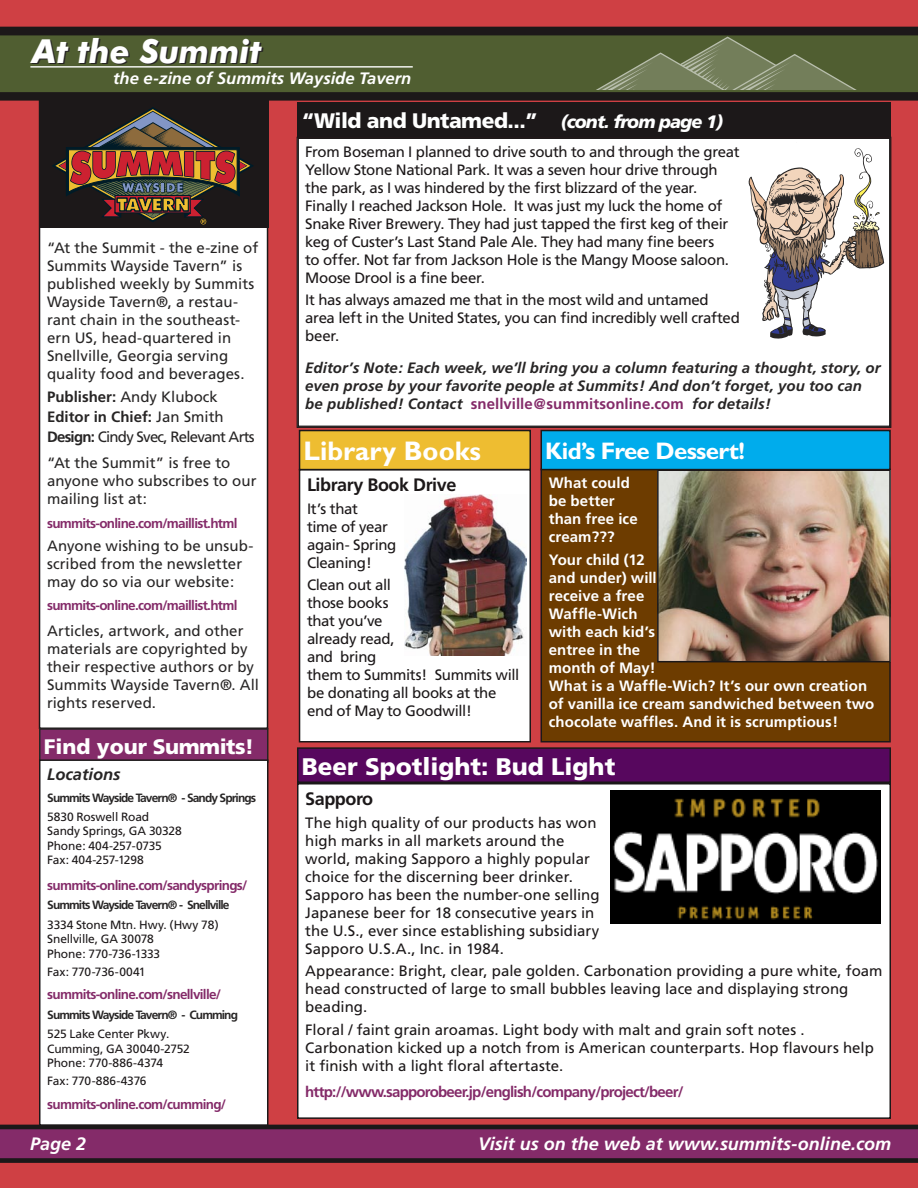
<style>
.page{position:relative;width:918px;height:1188px;background:#cf4044}
.page>*{position:absolute;margin:0;border:0;box-sizing:border-box;transform-origin:0 0}
.t1{font:italic 700 33.15px "Futura BT";color:#fff}
.News_Box_Titles{font:700 27px "Gill Sans";color:#fff}
.News_Box_Titles-2{font:900 24px "Frutiger";color:#fff}
.News_Box_Titles-3{font:700 24px "Gill Sans";letter-spacing:-.025em;color:#fff}
.News_Box_Titles-4{font:900 21px "Frutiger";letter-spacing:-.025em;color:#fff}
.Headers_in_Big_Stories{font:900 21px "Frutiger";letter-spacing:-.01em;color:#fff}
.Footer_Type{font:italic 700 18px "Frutiger";color:#fff}
.Heads_in_Shorts{font:700 18px "Frutiger";letter-spacing:-.025em;color:#1c1819}
.News_Box_Titles-5{font:italic 900 18px "Frutiger";letter-spacing:-.05em;color:#fff}
.t2{font:italic 700 16.5px "Frutiger";color:#fff}
.Passport_List{font:italic 700 16.5px "Frutiger";color:#272525}
.Feature{font:15px/18px "Frutiger";letter-spacing:-.01em;color:#1c1819}
.Body_copy{font:15px/18px "Frutiger";letter-spacing:.005em;color:#272525}
.Feature-2{font:700 15px/18px "Frutiger";letter-spacing:.005em;color:#fff}
.Feature-3{font:italic 700 15px/18px "Frutiger";letter-spacing:.005em;color:#272525}
.urls{font:700 15px "Frutiger";letter-spacing:-.05em;color:#842b69}
.Name_List_-_Masthead{font:15px "Frutiger";letter-spacing:-.05em;color:#272525}
.Name_List_-_Masthead-2{font:700 15px "Frutiger";color:#272525}
.Name_List_-_Masthead-3{font:15px "Frutiger";color:#272525}
.urls-2{font:700 13.5px "Frutiger";letter-spacing:-.05em;color:#842b69}
.Feature-4{font:12px/14.4px "Frutiger";letter-spacing:-.01em;color:#1c1819}
.t3{font:700 12px "Frutiger";letter-spacing:-.075em;color:#272525}
.s1{font-style:normal;color:#842b69}
.s2{font-weight:700}
.s3{font-weight:400}
</style>
<div class="page">
<svg style="left:0;top:1125px;width:918px;height:38px"></svg>
<div style="left:40px;top:100px;width:228px;height:628px;background:#fff"></div>
<div style="left:39px;top:99px;width:229px;height:630px;border:2px solid #1c1819"></div>
<div style="left:40px;top:729px;width:228px;height:33px;background:#842b69"></div>
<div style="left:39px;top:728px;width:229px;height:35px;border:2px solid #272525"></div>
<div style="left:40px;top:760px;width:228px;height:365px;background:#fff"></div>
<div style="left:39px;top:759px;width:229px;height:367px;border:2px solid #1c1819"></div>
<div style="left:0;top:27px;width:918px;height:74px;background:#1c1819"></div>
<svg style="left:0;top:34px;width:918px;height:60px"></svg>
<div style="left:39px;top:100px;width:229px;height:128px;background:#1c1819"></div>
<svg style="left:52px;top:107px;width:202px;height:117px"></svg>
<hr style="left:30px;top:66px;width:383px;height:2px;background:#fff">
<svg style="left:567px;top:36px;width:324px;height:54px"></svg>
<div style="left:298px;top:103px;width:592px;height:34px;background:#1c1819"></div>
<div style="left:297px;top:102px;width:594px;height:36px;border:2px solid #1c1819"></div>
<svg style="left:297px;top:137px;width:594px;height:291px"></svg>
<div style="left:298px;top:138px;width:592px;height:288px;border:1px solid #1c1819"></div>
<div style="left:298px;top:784px;width:592px;height:334px;background:#fff"></div>
<div style="left:297px;top:783px;width:594px;height:336px;border:2px solid #1c1819"></div>
<div style="left:298px;top:748px;width:592px;height:34px;background:#57075e"></div>
<div style="left:297px;top:747px;width:594px;height:36px;border:2px solid #1c1819"></div>
<div style="left:300px;top:470px;width:230px;height:272px;background:#fff"></div>
<div style="left:299px;top:469px;width:232px;height:273px;border:2px solid #1c1819"></div>
<div style="left:300px;top:431px;width:230px;height:39px;background:#eebd31"></div>
<div style="left:299px;top:430px;width:232px;height:40px;border:2px solid #1c1819"></div>
<div style="left:541px;top:469px;width:349px;height:273px;background:#6d3c00"></div>
<div style="left:541px;top:469px;width:350px;height:273px;border:2px solid #1c1819"></div>
<div style="left:541px;top:431px;width:349px;height:39px;background:#00acec"></div>
<div style="left:541px;top:430px;width:350px;height:40px;border:2px solid #1c1819"></div>
<img style="left:660px;top:472px;width:228px;height:187px">
<div style="left:657px;top:469px;width:234px;height:193px;border:2px solid #1c1819"></div>
<img style="left:405px;top:495px;width:121px;height:160px">
<img style="left:610px;top:790px;width:270px;height:134px">
<svg style="left:748px;top:143px;width:136px;height:196px"></svg>
<p class="t1" style="left:32px;top:31px;width:231px">At the Summit</p>
<p class="t2" style="left:113px;top:68px;width:300px">the e-zine of Summits Wayside Tavern</p>
<p class="News_Box_Titles-4" style="left:302px;top:108px;width:238px">“Wild and Untamed...”</p>
<p class="News_Box_Titles-5" style="left:561px;top:111px;width:164px">(cont. from page 1)</p>
<p class="Feature" style="left:305px;top:142px;width:436px">From Boseman I planned to drive south to and through the great Yellow Stone National Park. It was a seven hour drive through the park, as I was hindered by the first blizzard of the year.<br>Finally I reached Jackson Hole. It was just my luck the home of Snake River Brewery. They had just tapped the first keg of their keg of Custer’s Last Stand Pale Ale. They had many fine beers<br>to offer. Not far from Jackson Hole is the Mangy Moose saloon.<br>Moose Drool is a fine beer.</p>
<p class="Feature" style="left:305px;top:291px;width:436px">It has always amazed me that in the most wild and untamed area left in the United States, you can find incredibly well crafted beer.</p>
<p class="Feature-3" style="left:305px;top:359px;width:577px">Editor’s Note: Each week, we’ll bring you a column featuring a thought, story, or even prose by your favorite people at Summits! And don’t forget, you too can be published! Contact <span class="s1">snellville@summitsonline.com</span> for details!</p>
<p class="Body_copy" style="left:47px;top:239px;width:213px">“At the Summit - the e-zine of<br>Summits Wayside Tavern” is published weekly by Summits<br>Wayside Tavern®, a restau&shy;rant chain in the southeast&shy;ern US, head-quartered in<br>Snellville, Georgia serving quality food and beverages.</p>
<p class="Name_List_-_Masthead-3" style="left:47px;top:388px;width:172px"><span class="s2">Publisher:</span> Andy Klubock</p>
<p class="Name_List_-_Masthead-2" style="left:47px;top:408px;width:178px">Editor in Chief: <span class="s3">Jan Smith</span></p>
<p class="Name_List_-_Masthead" style="left:47px;top:428px;width:209px"><span class="s2">Design:</span> Cindy Svec, Relevant Arts</p>
<p class="Body_copy" style="left:47px;top:454px;width:211px">“At the Summit” is free to anyone who subscribes to our mailing list at:</p>
<p class="urls-2" style="left:47px;top:515px;width:192px">summits-online.com/maillist.html</p>
<p class="Body_copy" style="left:47px;top:537px;width:208px">Anyone wishing to be unsub&shy;scribed from the newsletter may do so via our website:</p>
<p class="urls-2" style="left:47px;top:598px;width:192px">summits-online.com/maillist.html</p>
<p class="Body_copy" style="left:47px;top:622px;width:214px">Articles, artwork, and other materials are copyrighted by their respective authors or by<br>Summits Wayside Tavern®. All rights reserved.</p>
<p class="Headers_in_Big_Stories" style="left:44px;top:734px;width:212px">Find your Summits!</p>
<p class="Passport_List" style="left:47px;top:765px;width:75px">Locations</p>
<p class="t3" style="left:47px;top:790px;width:211px">Summits Wayside Tavern® - Sandy Springs</p>
<p class="Feature-4" style="left:47px;top:810px;width:136px">5830 Roswell Road<br>Sandy Springs, GA 30328<br>Phone: 404-257-0735<br>Fax: 404-257-1298</p>
<p class="urls-2" style="left:47px;top:877px;width:202px">summits-online.com/sandysprings/</p>
<p class="t3" style="left:47px;top:898px;width:184px">Summits Wayside Tavern® - Snellville</p>
<p class="Feature-4" style="left:47px;top:917px;width:173px">3334 Stone Mtn. Hwy. (Hwy 78)<br>Snellville, GA 30078<br>Phone: 770-736-1333</p>
<p class="Feature-4" style="left:47px;top:964px;width:100px">Fax: 770-736-0041</p>
<p class="urls-2" style="left:47px;top:987px;width:175px">summits-online.com/snellville/</p>
<p class="t3" style="left:47px;top:1008px;width:192px">Summits Wayside Tavern® - Cumming</p>
<p class="Feature-4" style="left:47px;top:1027px;width:144px">525 Lake Center Pkwy.<br>Cumming, GA 30040-2752<br>Phone: 770-886-4374</p>
<p class="Feature-4" style="left:47px;top:1074px;width:101px">Fax: 770-886-4376</p>
<p class="urls-2" style="left:47px;top:1096px;width:180px">summits-online.com/cumming/</p>
<p class="News_Box_Titles" style="left:304px;top:435px;width:179px">Library Books</p>
<p class="News_Box_Titles-3" style="left:545px;top:437px;width:201px">Kid’s Free Dessert!</p>
<p class="Feature-2" style="left:549px;top:474px;width:90px">What could be better than free ice cream???</p>
<p class="Feature-2" style="left:549px;top:551px;width:327px">Your child (12<br>and under) will<br>receive a free<br>Waffle-Wich<br>with each kid’s<br>entree in the<br>month of May!<br>What is a Waffle-Wich? It’s our own creation of vanilla ice cream sandwiched between two chocolate waffles. And it is scrumptious!</p>
<p class="Heads_in_Shorts" style="left:307px;top:474px;width:151px">Library Book Drive</p>
<p class="Feature" style="left:307px;top:499px;width:91px">It’s that<br>time of year again- Spring<br>Cleaning!</p>
<p class="Feature" style="left:307px;top:576px;width:214px">Clean out all<br>those books<br>that you’ve<br>already read,<br>and bring<br>them to Summits! Summits will be donating all books at the end of May to Goodwill!</p>
<p class="News_Box_Titles-2" style="left:302px;top:752px;width:315px">Beer Spotlight: Bud Light</p>
<p class="Heads_in_Shorts" style="left:305px;top:788px;width:69px">Sapporo</p>
<p class="Feature" style="left:305px;top:813px;width:296px">The high quality of our products has won high marks in all markets around the world, making Sapporo a highly popular choice for the discerning beer drinker.<br>Sapporo has been the number-one selling Japanese beer for 18 consecutive years in the U.S., ever since establishing subsidiary Sapporo U.S.A., Inc. in 1984.</p>
<p class="Feature" style="left:305px;top:962px;width:579px">Appearance: Bright, clear, pale golden. Carbonation providing a pure white, foam head constructed of large to small bubbles leaving lace and displaying strong beading.</p>
<p class="Feature" style="left:305px;top:1021px;width:570px">Floral / faint grain aroamas. Light body with malt and grain soft notes .<br>Carbonation kicked up a notch from is American counterparts. Hop flavours help it finish with a light floral aftertaste.</p>
<p class="urls" style="left:305px;top:1083px;width:380px">http://www.sapporobeer.jp/english/company/project/beer/</p>
<p class="Footer_Type" style="left:30px;top:1133px;width:58px">Page 2</p>
<p class="Footer_Type" style="left:478px;top:1134px;width:414px">Visit us on the web at www.summits-online.com</p>
</div>
